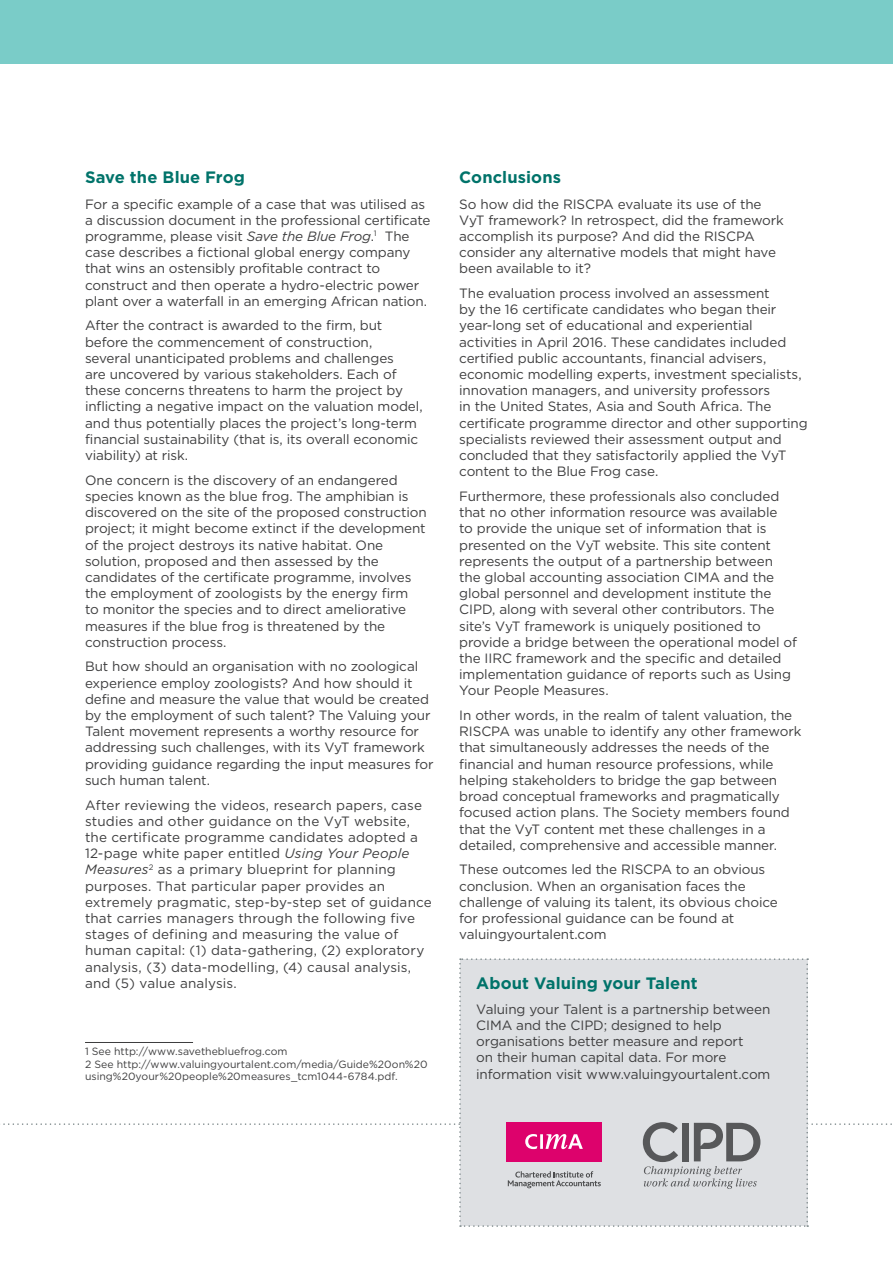
<style>
.page{position:relative;width:893px;height:1263px;background:#fff}
.page>*{position:absolute;margin:0;border:0;box-sizing:border-box;transform-origin:0 0}
.t1{font:700 16.5px "Gotham";letter-spacing:.005em;color:#00736a}
.t2{font:13.5px/16.2px "Gotham";letter-spacing:-.01em;color:#3e3e3f}
.t3{font:13.5px/16.2px "Gotham";letter-spacing:.01em;color:#3e3e3f}
.t4{font:10.5px/12.6px "Gotham";color:#3e3e3f}
.s1{font-style:italic}
</style>
<div class="page">
<div style="left:0;top:0;width:893px;height:64px;background:#7accc8"></div>
<svg style="left:3px;top:958px;width:889px;height:269px"></svg>
<div style="left:682px;top:1123px;width:6px;height:38px;background:#57585a"></div>
<p class="t1" style="left:85px;top:166px;width:161px">Save the Blue Frog</p>
<p class="t2" style="left:85px;top:195px;width:347px">For a specific example of a case that was utilised as a discussion document in the professional certificate programme, please visit <span class="s1">Save the Blue Frog</span>.<sup>1</sup> The case describes a fictional global energy company that wins an ostensibly profitable contract to construct and then operate a hydro-electric power plant over a waterfall in an emerging African nation.</p>
<p class="t2" style="left:85px;top:317px;width:339px">After the contract is awarded to the firm, but before the commencement of construction,<br>several unanticipated problems and challenges<br>are uncovered by various stakeholders. Each of these concerns threatens to harm the project by inflicting a negative impact on the valuation model, and thus potentially places the project’s long-term financial sustainability (that is, its overall economic viability) at risk.</p>
<p class="t2" style="left:85px;top:472px;width:343px">One concern is the discovery of an endangered species known as the blue frog. The amphibian is discovered on the site of the proposed construction project; it might become extinct if the development of the project destroys its native habitat. One solution, proposed and then assessed by the candidates of the certificate programme, involves the employment of zoologists by the energy firm<br>to monitor the species and to direct ameliorative measures if the blue frog is threatened by the construction process.</p>
<p class="t2" style="left:85px;top:658px;width:350px">But how should an organisation with no zoological experience employ zoologists? And how should it define and measure the value that would be created by the employment of such talent? The Valuing your Talent movement represents a worthy resource for addressing such challenges, with its VyT framework providing guidance regarding the input measures for such human talent.</p>
<p class="t3" style="left:85px;top:796px;width:348px">After reviewing the videos, research papers, case studies and other guidance on the VyT website, the certificate programme candidates adopted a 12-page white paper entitled <span class="s1">Using Your People Measures</span><sup>2</sup> as a primary blueprint for planning purposes. That particular paper provides an extremely pragmatic, step-by-step set of guidance that carries managers through the following five stages of defining and measuring the value of human capital: (1) data-gathering, (2) exploratory analysis, (3) data-modelling, (4) causal analysis, and (5) value analysis.</p>
<p class="t4" style="left:85px;top:1045px;width:344px">1 See http://www.savethebluefrog.com<br>2 See http://www.valuingyourtalent.com/media/Guide%20on%20 using%20your%20people%20measures_tcm1044-6784.pdf.</p>
<p class="t1" style="left:459px;top:166px;width:103px">Conclusions</p>
<p class="t2" style="left:459px;top:195px;width:326px">So how did the RISCPA evaluate its use of the VyT framework? In retrospect, did the framework accomplish its purpose? And did the RISCPA consider any alternative models that might have been available to it?</p>
<p class="t2" style="left:459px;top:285px;width:350px">The evaluation process involved an assessment<br>by the 16 certificate candidates who began their year-long set of educational and experiential activities in April 2016. These candidates included certified public accountants, financial advisers, economic modelling experts, investment specialists, innovation managers, and university professors<br>in the United States, Asia and South Africa. The certificate programme director and other supporting specialists reviewed their assessment output and concluded that they satisfactorily applied the VyT content to the Blue Frog case.</p>
<p class="t2" style="left:459px;top:488px;width:339px">Furthermore, these professionals also concluded that no other information resource was available<br>to provide the unique set of information that is presented on the VyT website. This site content represents the output of a partnership between the global accounting association CIMA and the global personnel and development institute the CIPD, along with several other contributors. The site’s VyT framework is uniquely positioned to provide a bridge between the operational model of the IIRC framework and the specific and detailed implementation guidance of reports such as Using Your People Measures.</p>
<p class="t2" style="left:459px;top:707px;width:344px">In other words, in the realm of talent valuation, the RISCPA was unable to identify any other framework that simultaneously addresses the needs of the financial and human resource professions, while helping stakeholders to bridge the gap between broad conceptual frameworks and pragmatically focused action plans. The Society members found that the VyT content met these challenges in a detailed, comprehensive and accessible manner.</p>
<p class="t2" style="left:459px;top:861px;width:320px">These outcomes led the RISCPA to an obvious conclusion. When an organisation faces the challenge of valuing its talent, its obvious choice for professional guidance can be found at valuingyourtalent.com</p>
<p class="t1" style="left:476px;top:972px;width:223px">About Valuing your Talent</p>
<p class="t2" style="left:476px;top:1001px;width:296px">Valuing your Talent is a partnership between CIMA and the CIPD; designed to help organisations better measure and report<br>on their human capital data. For more information visit www.valuingyourtalent.com</p>
</div>
